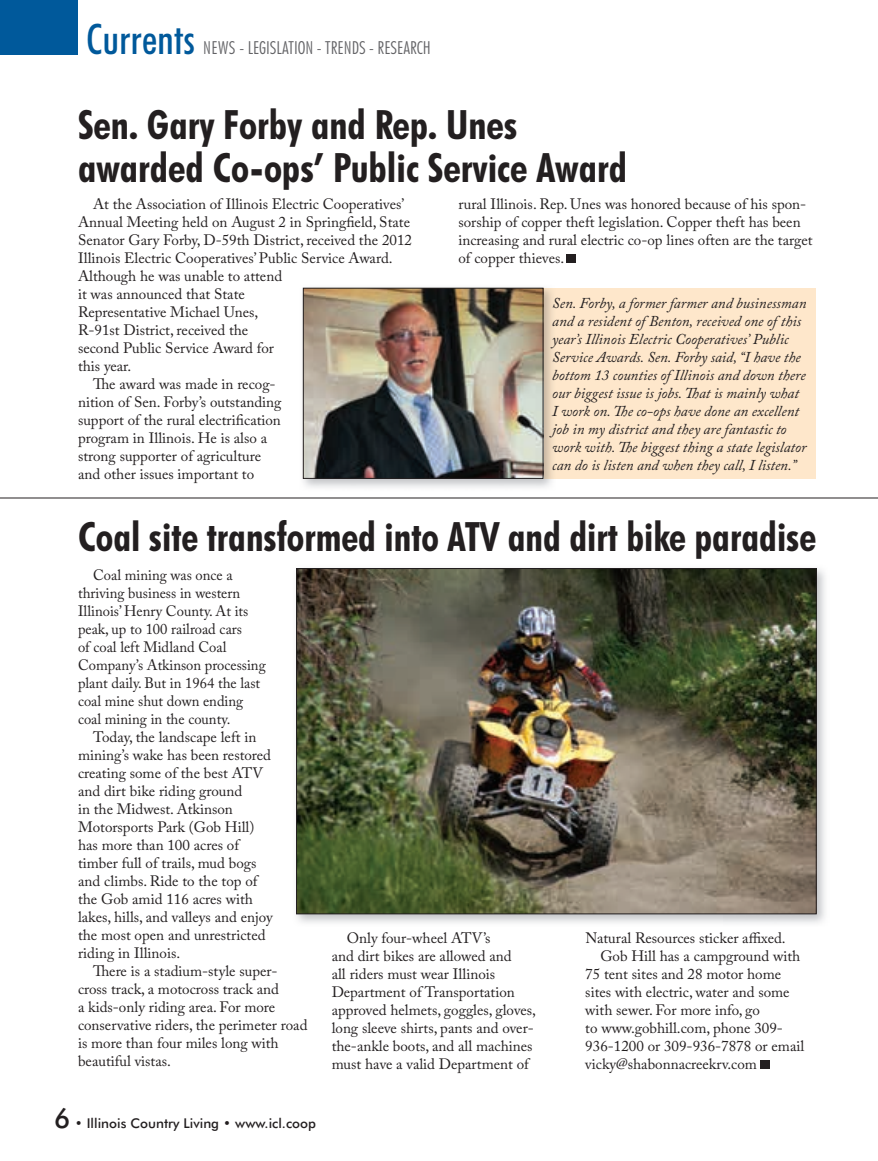
<style>
.page{position:relative;width:878px;height:1161px;background:#fff}
.page>*{position:absolute;margin:0;border:0;box-sizing:border-box;transform-origin:0 0}
.t1{font:500 condensed 42.15px "Futura BT";color:#00599b}
.t2{font:700 condensed 40.5px/43.5px "Futura BT";color:#231f20}
.t3{font:300 condensed 18px "Futura BT";color:#636366}
.t4{font:15px/18px "Adobe Caslon Pro";color:#231f20}
.t5{font:italic 15px/18px "Adobe Caslon Pro";color:#231f20}
.t6{font:500 13.5px "Futura BT";color:#231f20}
.s1{font-size:27px}
</style>
<div class="page">
<hr style="left:877px;top:0;width:1px;height:526px;background:#eef2f2">
<div style="left:0;top:0;width:78px;height:55px;background:#00599b"></div>
<div style="left:458px;top:288px;width:358px;height:191px;background:#fee7cb"></div>
<img style="left:543px;top:288px;width:12px;height:191px">
<img style="left:305px;top:290px;width:236px;height:187px">
<div style="left:303px;top:288px;width:240px;height:191px;border:1px solid #231f20"></div>
<div style="left:567px;top:254px;width:9px;height:9px;background:#231f20"></div>
<hr style="left:0;top:498px;width:877px;height:1px;background:#231f20">
<img style="left:296px;top:568px;width:529px;height:356px">
<img style="left:298px;top:570px;width:516px;height:342px">
<div style="left:760px;top:1060px;width:9px;height:9px;background:#231f20"></div>
<p class="t1" style="left:86px;top:21px;width:110px">Currents</p>
<p class="t3" style="left:203px;top:40px;width:229px">NEWS - LEGISLATION - TRENDS - RESEARCH</p>
<p class="t2" style="left:78px;top:106px;width:550px">Sen. Gary Forby and Rep. Unes awarded Co-ops’ Public Service Award</p>
<p class="t4" style="left:93px;top:197px;width:313px">At the Association of Illinois Electric Cooperatives’</p>
<p class="t4" style="left:78px;top:215px;width:333px">Annual Meeting held on August 2 in Springfield, State</p>
<p class="t4" style="left:78px;top:233px;width:335px">Senator Gary Forby, D-59th District, received the 2012</p>
<p class="t4" style="left:78px;top:251px;width:316px">Illinois Electric Cooperatives’ Public Service Award.</p>
<p class="t4" style="left:78px;top:269px;width:206px">Although he was unable to attend</p>
<p class="t4" style="left:78px;top:287px;width:168px">it was announced that State</p>
<p class="t4" style="left:78px;top:305px;width:182px">Representative Michael Unes,</p>
<p class="t4" style="left:78px;top:323px;width:172px">R-91st District, received the</p>
<p class="t4" style="left:78px;top:341px;width:197px">second Public Service Award for</p>
<p class="t4" style="left:78px;top:359px;width:55px">this year.</p>
<p class="t4" style="left:93px;top:377px;width:184px">The award was made in recog-</p>
<p class="t4" style="left:78px;top:395px;width:205px">nition of Sen. Forby’s outstanding</p>
<p class="t4" style="left:78px;top:413px;width:204px">support of the rural electrification</p>
<p class="t4" style="left:78px;top:431px;width:191px">program in Illinois. He is also a</p>
<p class="t4" style="left:78px;top:449px;width:184px">strong supporter of agriculture</p>
<p class="t4" style="left:78px;top:467px;width:178px">and other issues important to</p>
<p class="t4" style="left:458px;top:197px;width:356px">rural Illinois. Rep. Unes was honored because of his spon&shy;sorship of copper theft legislation. Copper theft has been increasing and rural electric co-op lines often are the target of copper thieves.</p>
<p class="t5" style="left:552px;top:296px;width:256px">Sen. Forby, a former farmer and businessman and a resident of Benton, received one of this year’s Illinois Electric Cooperatives’ Public Service Awards. Sen. Forby said, “I have the bottom 13 counties of Illinois and down there our biggest issue is jobs. That is mainly what I work on. The co-ops have done an excellent job in my district and they are fantastic to work with. The biggest thing a state legislator can do is listen and when they call, I listen.”</p>
<p class="t2" style="left:78px;top:519px;width:739px">Coal site transformed into ATV and dirt bike paradise</p>
<p class="t4" style="left:93px;top:567px;width:141px">Coal mining was once a</p>
<p class="t4" style="left:78px;top:585px;width:164px">thriving business in western</p>
<p class="t4" style="left:78px;top:603px;width:172px">Illinois’ Henry County. At its</p>
<p class="t4" style="left:78px;top:621px;width:165px">peak, up to 100 railroad cars</p>
<p class="t4" style="left:78px;top:639px;width:150px">of coal left Midland Coal</p>
<p class="t4" style="left:78px;top:657px;width:189px">Company’s Atkinson processing</p>
<p class="t4" style="left:78px;top:675px;width:184px">plant daily. But in 1964 the last</p>
<p class="t4" style="left:78px;top:693px;width:167px">coal mine shut down ending</p>
<p class="t4" style="left:78px;top:711px;width:154px">coal mining in the county.</p>
<p class="t4" style="left:93px;top:729px;width:165px">Today, the landscape left in</p>
<p class="t4" style="left:78px;top:747px;width:194px">mining’s wake has been restored</p>
<p class="t4" style="left:78px;top:765px;width:186px">creating some of the best ATV</p>
<p class="t4" style="left:78px;top:783px;width:166px">and dirt bike riding ground</p>
<p class="t4" style="left:78px;top:801px;width:156px">in the Midwest. Atkinson</p>
<p class="t4" style="left:78px;top:819px;width:178px">Motorsports Park (Gob Hill)</p>
<p class="t4" style="left:78px;top:837px;width:162px">has more than 100 acres of</p>
<p class="t4" style="left:78px;top:855px;width:180px">timber full of trails, mud bogs</p>
<p class="t4" style="left:78px;top:873px;width:181px">and climbs. Ride to the top of</p>
<p class="t4" style="left:78px;top:891px;width:176px">the Gob amid 116 acres with</p>
<p class="t4" style="left:78px;top:909px;width:196px">lakes, hills, and valleys and enjoy</p>
<p class="t4" style="left:78px;top:927px;width:189px">the most open and unrestricted</p>
<p class="t4" style="left:78px;top:945px;width:104px">riding in Illinois.</p>
<p class="t4" style="left:93px;top:963px;width:186px">There is a stadium-style super-</p>
<p class="t4" style="left:78px;top:981px;width:202px">cross track, a motocross track and</p>
<p class="t4" style="left:78px;top:999px;width:199px">a kids-only riding area. For more</p>
<p class="t4" style="left:78px;top:1017px;width:231px">conser vative riders, the perimeter road</p>
<p class="t4" style="left:78px;top:1035px;width:202px">is more than four miles long with</p>
<p class="t4" style="left:78px;top:1053px;width:94px">beautiful vistas.</p>
<p class="t4" style="left:332px;top:931px;width:206px;text-indent:15px">Only four-wheel ATV’s<br>and dirt bikes are allowed and<br>all riders must wear Illinois<br>Department of Transportation approved helmets, goggles, gloves, long sleeve shirts, pants and over&shy;the-ankle boots, and all machines must have a valid Department of</p>
<p class="t4" style="left:585px;top:931px;width:202px">Natural Resources sticker affixed.</p>
<p class="t4" style="left:600px;top:949px;width:201px">Gob Hill has a campground with</p>
<p class="t4" style="left:585px;top:967px;width:197px">75 tent sites and 28 motor home</p>
<p class="t4" style="left:585px;top:985px;width:206px">sites with electric, water and some</p>
<p class="t4" style="left:585px;top:1003px;width:176px">with sewer. For more info, go</p>
<p class="t4" style="left:585px;top:1021px;width:199px">to www.gobhill.com, phone 309-</p>
<p class="t4" style="left:585px;top:1039px;width:220px">936-1200 or 309-936-7878 or email</p>
<p class="t4" style="left:585px;top:1057px;width:173px">vicky@shabonnacreekrv.com</p>
<p class="t6" style="left:54px;top:1117px;width:263px"><span class="s1">6</span> • Illinois Country Living • www.icl.coop</p>
</div>
